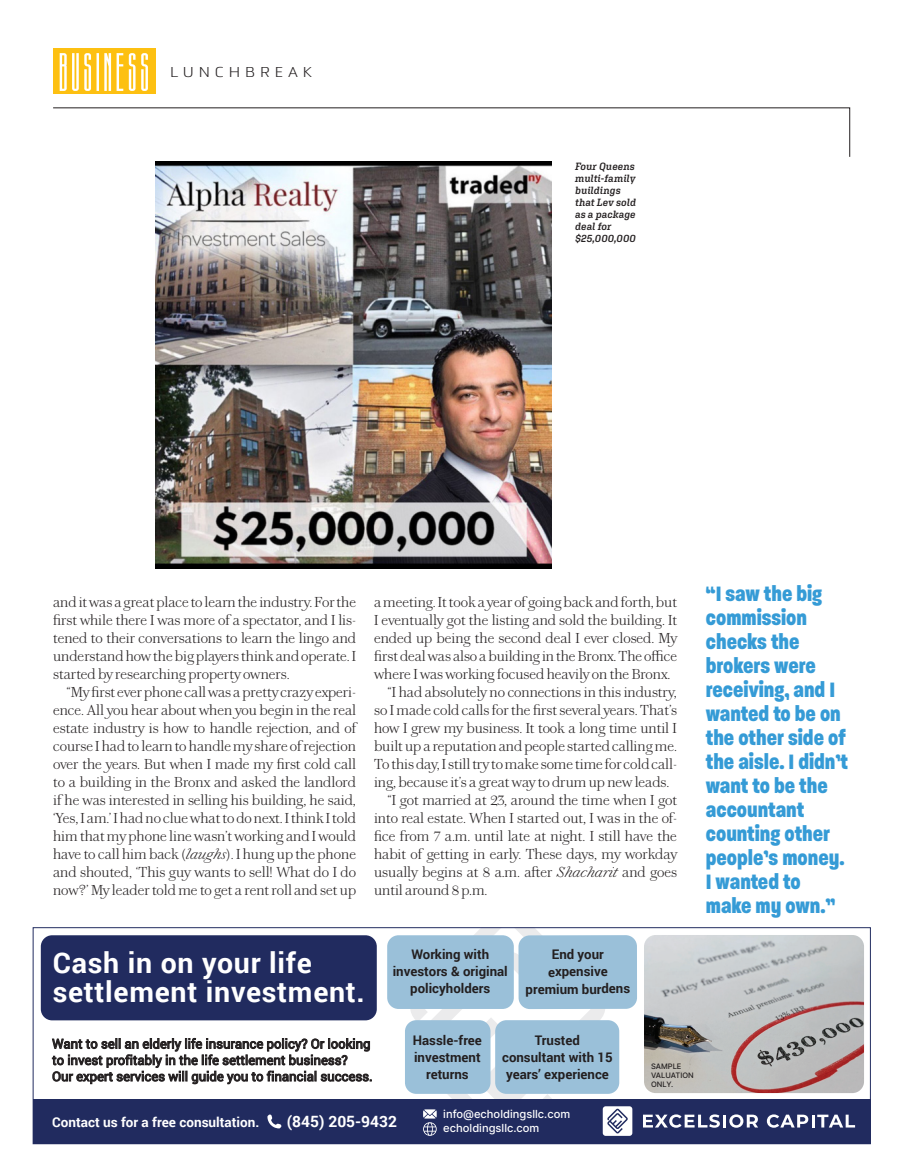
<style>
.page{position:relative;width:903px;height:1173px;background:#fff}
.page>*{position:absolute;margin:0;border:0;box-sizing:border-box;transform-origin:0 0}
.t1{font:700 28.5px/29.4px "Roboto";letter-spacing:.025em;color:#fff}
.t2{font:800 22.5px/24px "Paralucent Condensed";color:#359bd6}
.t3{font:700 15.6px "Roboto";color:#fff}
.t4{font:200 14.55px/18px "Chiswick Text";color:#231f20;text-align:justify}
.t5{font:300 13.95px "Sommet";letter-spacing:.29em;color:#231f20;scale:1.22 1}
.t6{font:700 13.5px "Roboto";color:#fff}
.t7{font:700 13.2px/17.1px "Roboto";color:#231f20;text-align:center}
.t8{font:13.05px/16.4px "Roboto";color:#231f20}
.t9{font:500 11.1px/14px "Inter";color:#fff}
.t10{font:italic 600 10.5px/12px "Aglet Slab";letter-spacing:.005em;color:#231f20;scale:.96 1}
.t11{font:500 7.5px/9px "Inter";color:#231f20}
.s1{font-style:italic}
</style>
<div class="page">
<div style="left:53px;top:49px;width:102px;height:45px;background:#fdc011"></div>
<svg style="left:53px;top:108px;width:797px;height:49px"></svg>
<svg style="left:60px;top:53px;width:88px;height:38px"></svg>
<img style="left:155px;top:161px;width:396px;height:407px">
<div style="left:41px;top:935px;width:336px;height:85px;background:#212b5f;border-radius:11px"></div>
<div style="left:33px;top:1099px;width:837px;height:44px;background:#212b5f"></div>
<svg style="left:52px;top:1038px;width:319px;height:46px"></svg>
<svg style="left:643px;top:1114px;width:115px;height:13px"></svg>
<svg style="left:767px;top:1114px;width:88px;height:13px"></svg>
<svg style="left:410px;top:929px;width:222px;height:207px"></svg>
<div style="left:387px;top:935px;width:127px;height:74px;background:#9ac0d9;border-radius:11px"></div>
<div style="left:518px;top:935px;width:119px;height:74px;background:#9ac0d9;border-radius:11px"></div>
<div style="left:405px;top:1020px;width:85px;height:74px;background:#9ac0d9;border-radius:11px"></div>
<div style="left:495px;top:1020px;width:124px;height:74px;background:#9ac0d9;border-radius:11px"></div>
<svg style="left:267px;top:1114px;width:15px;height:14px"></svg>
<img style="left:644px;top:935px;width:220px;height:158px">
<div style="left:33px;top:927px;width:837px;height:217px;border:1px solid #222c60"></div>
<p class="t5" style="left:170px;top:64px;width:118px">LUNCHBREAK</p>
<p class="t10" style="left:575px;top:160px;width:65px">Four Queens multi-family buildings that Lev sold as a package deal for $25,000,000</p>
<p class="t4" style="left:53px;top:593px;width:304px">and it was a great place to learn the industry. For the first while there I was more of a spectator, and I lis&shy;tened to their conversations to learn the lingo and understand how the big players think and operate. I started by researching property owners.</p>
<p class="t4" style="left:53px;top:683px;width:304px;text-indent:14px">“My first ever phone call was a pretty crazy experi&shy;ence. All you hear about when you begin in the real estate industry is how to handle rejection, and of course I had to learn to handle my share of rejection over the years. But when I made my first cold call to a building in the Bronx and asked the landlord if he was interested in selling his building, he said, ‘Yes, I am.’ I had no clue what to do next. I think I told him that my phone line wasn’t working and I would have to call him back (<span class="s1">laughs</span>). I hung up the phone and shouted, ‘This guy wants to sell! What do I do now?’ My leader told me to get a rent roll and set up</p>
<p class="t4" style="left:374px;top:593px;width:304px">a meeting. It took a year of going back and forth, but</p>
<p class="t4" style="left:374px;top:611px;width:304px">I eventually got the listing and sold the building. It</p>
<p class="t4" style="left:374px;top:629px;width:304px">ended up being the second deal I ever closed. My</p>
<p class="t4" style="left:374px;top:647px;width:304px">first deal was also a building in the Bronx. The office</p>
<p class="t4" style="left:374px;top:665px;width:298px">where I was working focused heavily on the Bronx.</p>
<p class="t4" style="left:387px;top:683px;width:291px">“I had absolutely no connections in this industry,</p>
<p class="t4" style="left:374px;top:701px;width:304px">so I made cold calls for the first several years. That’s</p>
<p class="t4" style="left:374px;top:719px;width:304px">how I grew my business. It took a long time until I</p>
<p class="t4" style="left:374px;top:737px;width:304px">built up a reputation and people started calling me.</p>
<p class="t4" style="left:374px;top:755px;width:304px">To this day, I still try to make some time for cold call-</p>
<p class="t4" style="left:374px;top:773px;width:297px">ing, because it’s a great way to drum up new leads.</p>
<p class="t4" style="left:387px;top:791px;width:291px">“I got married at 23, around the time when I got</p>
<p class="t4" style="left:374px;top:809px;width:304px">into real estate. When I started out, I was in the of-</p>
<p class="t4" style="left:374px;top:827px;width:304px">fice from 7 a.m. until late at night. I still have the</p>
<p class="t4" style="left:374px;top:845px;width:304px">habit of getting in early. These days, my workday</p>
<p class="t4" style="left:374px;top:863px;width:304px">usually begins at 8 a.m. after <span class="s1">Shacharit</span> and goes</p>
<p class="t4" style="left:374px;top:881px;width:115px">until around 8 p.m.</p>
<p class="t7" style="left:393px;top:945px;width:117px">Working with investors &amp; original policyholders</p>
<p class="t7" style="left:525px;top:945px;width:106px">End your expensive premium burdens</p>
<p class="t7" style="left:413px;top:1031px;width:71px">Hassle-free investment returns</p>
<p class="t7" style="left:502px;top:1031px;width:112px">Trusted consultant with 15 years’ experience</p>
<p class="t3" style="left:287px;top:1110px;width:112px">(845) 205-9432</p>
<h1 class="t1" style="left:53px;top:946px;width:314px">Cash in on your life settlement investment.</h1>
<p class="t8" style="left:52px;top:1035px;width:322px">Want to sell an elderly life insurance policy? Or looking to invest profitably in the life settlement business?<br>Our expert services will guide you to financial success.</p>
<p class="t6" style="left:52px;top:1112px;width:209px">Contact us for a free consultation.</p>
<p class="t9" style="left:443px;top:1107px;width:128px">info@echoldingsllc.com echoldingsllc.com</p>
<p class="t11" style="left:651px;top:1061px;width:44px">SAMPLE<br>VALUATION<br>ONLY.</p>
<h2 class="t2" style="left:706px;top:581px;width:144px">“I saw the big commission checks the brokers were receiving, and I wanted to be on the other side of the aisle. I didn’t want to be the accountant counting other people’s money.<br>I wanted to make my own.”</h2>
</div>
